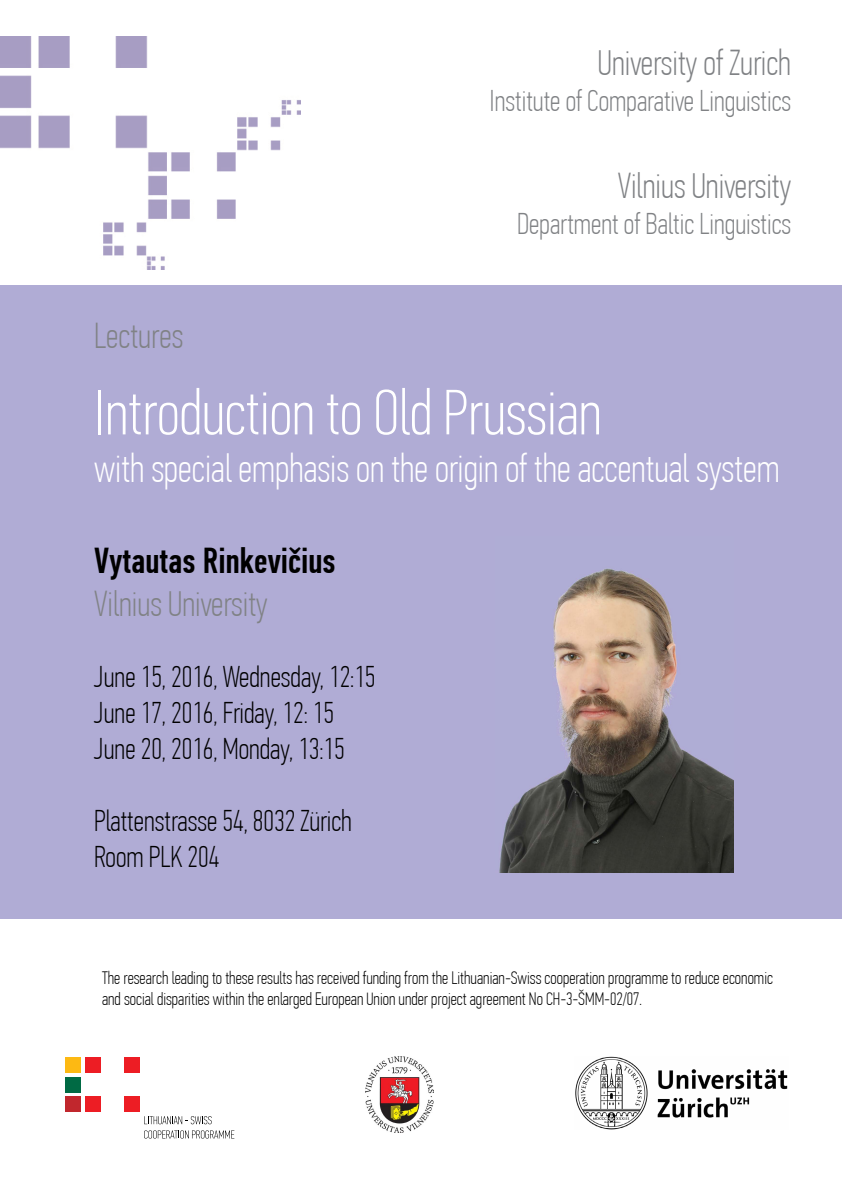
<style>
.page{position:relative;width:842px;height:1191px;background:#fff}
.page>*{position:absolute;margin:0;border:0;box-sizing:border-box;transform-origin:0 0}
.t1{font:100 64px "PF Din Text Comp Pro";color:#fff}
.t2{font:100 40px "PF Din Text Comp Pro";color:#fff}
.t3{font:100 36px "PF Din Text Comp Pro";color:#808285}
.t4{font:500 36px "PF Din Text Comp Pro";color:#000}
.t5{font:100 30px/36px "PF Din Text Comp Pro";color:#000}
.t6{font:100 30px "PF Din Text Comp Pro";color:#808285}
.t7{font:100 18px/21.6px "PF Din Text Comp Pro";color:#000}
</style>
<div class="page">
<div style="left:0;top:285px;width:842px;height:633px;background:#b0acd5"></div>
<img style="left:0;top:36px;width:300px;height:233px">
<img style="left:365px;top:1056px;width:69px;height:76px">
<img style="left:575px;top:1056px;width:213px;height:73px">
<svg style="left:144px;top:1116px;width:68px;height:8px"></svg>
<svg style="left:144px;top:1130px;width:90px;height:8px"></svg>
<div style="left:65px;top:1056px;width:16px;height:16px;background:#fdb913"></div>
<div style="left:65px;top:1076px;width:16px;height:16px;background:#006a44"></div>
<div style="left:65px;top:1096px;width:16px;height:16px;background:#c1272d"></div>
<div style="left:85px;top:1056px;width:16px;height:16px;background:#ed1d24"></div>
<div style="left:85px;top:1096px;width:16px;height:16px;background:#ed1d24"></div>
<div style="left:124px;top:1056px;width:16px;height:16px;background:#ed1d24"></div>
<div style="left:124px;top:1096px;width:16px;height:16px;background:#ed1d24"></div>
<img style="left:499px;top:568px;width:234px;height:305px">
<h3 class="t3" style="left:598px;top:43px;width:195px">University of Zurich</h3>
<h3 class="t6" style="left:490px;top:84px;width:303px">Institute of Comparative Linguistics</h3>
<h3 class="t3" style="left:94px;top:315px;width:91px">Lectures</h3>
<h3 class="t3" style="left:618px;top:165px;width:175px">Vilnius University</h3>
<h3 class="t6" style="left:517px;top:206px;width:275px">Department of Baltic Linguistics</h3>
<h1 class="t1" style="left:94px;top:376px;width:509px">Introduction to Old Prussian</h1>
<h2 class="t2" style="left:94px;top:446px;width:687px">with special emphasis on the origin of the accentual system</h2>
<h3 class="t4" style="left:94px;top:540px;width:243px">Vytautas Rinkevičius</h3>
<h3 class="t3" style="left:94px;top:583px;width:175px">Vilnius University</h3>
<h3 class="t5" style="left:94px;top:658px;width:283px">June 15, 2016, Wednesday, 12:15<br>June 17, 2016, Friday, 12: 15<br>June 20, 2016, Monday, 13:15</h3>
<h3 class="t5" style="left:94px;top:802px;width:259px">Plattenstrasse 54, 8032 Zürich<br>Room PLK 204</h3>
<p class="t7" style="left:102px;top:966px;width:672px">The research leading to these results has received funding from the Lithuanian-Swiss cooperation programme to reduce economic and social disparities within the enlarged European Union under project agreement No CH-3-ŠMM-02/07.</p>
</div>
